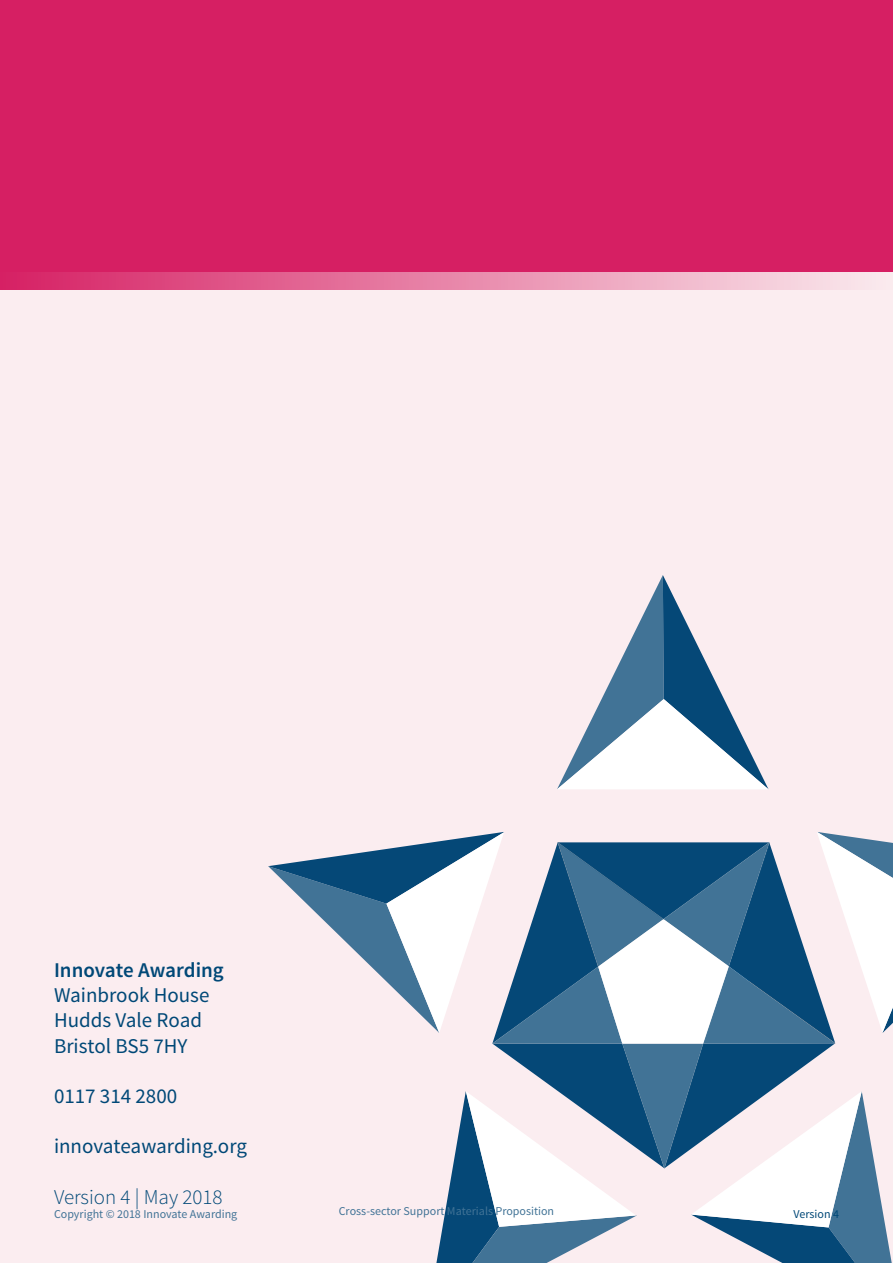
<style>
.page{position:relative;width:893px;height:1263px;background:#fff}
.page>*{position:absolute;margin:0;border:0;box-sizing:border-box;transform-origin:0 0}
.t1{font:21px/25.2px "Source Sans Pro";color:#004877}
.t2{font:600 21px "Source Sans Pro";color:#004877}
.t3{font:300 21px "Source Sans Pro";color:#004877}
.t4{font:12px "Source Sans Pro";color:#417396}
.t5{font:12px "Source Sans Pro";color:#004877}
</style>
<div class="page">
<div style="left:0;top:290px;width:893px;height:973px;background:#fbedf0"></div>
<div style="left:0;top:0;width:893px;height:271px;background:#d61f63"></div>
<div style="left:0;top:271px;width:893px;height:19px;background:linear-gradient(to right,#d62064,#faebee)"></div>
<svg style="left:557px;top:575px;width:211px;height:214px"></svg>
<svg style="left:268px;top:832px;width:625px;height:431px"></svg>
<p class="t2" style="left:54px;top:957px;width:171px">Innovate Awarding</p>
<p class="t1" style="left:54px;top:983px;width:157px">Wainbrook House<br>Hudds Vale Road<br>Bristol BS5 7HY</p>
<p class="t1" style="left:54px;top:1084px;width:125px">0117 314 2800</p>
<p class="t1" style="left:54px;top:1134px;width:195px">innovateawarding.org</p>
<p class="t3" style="left:54px;top:1184px;width:170px">Version 4 | May 2018</p>
<p class="t4" style="left:54px;top:1206px;width:185px">Copyright © 2018 Innovate Awarding</p>
<p class="t4" style="left:339px;top:1203px;width:217px">Cross-sector Support Materials Proposition</p>
<p class="t5" style="left:793px;top:1206px;width:47px">Version 4</p>
</div>
